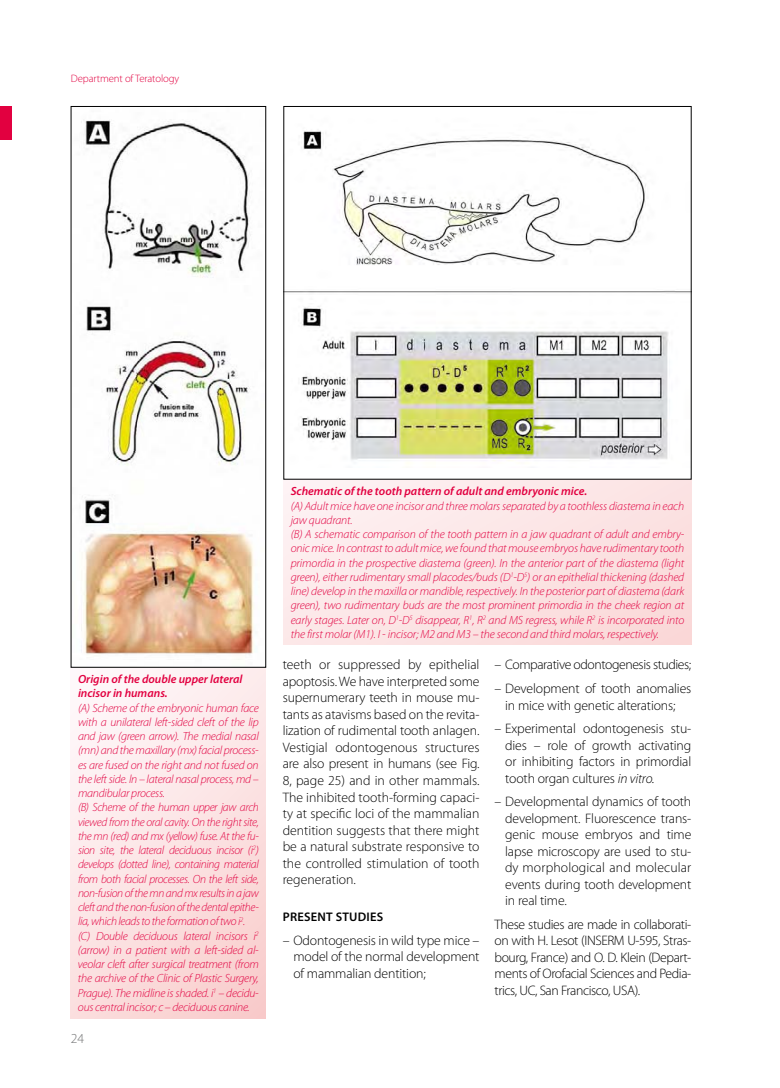
<style>
.page{position:relative;width:780px;height:1088px;background:#fff}
.page>*{position:absolute;margin:0;border:0;box-sizing:border-box;transform-origin:0 0}
.t1{font:300 13.75px/16.5px "Myriad Pro";letter-spacing:-.01em;color:#000;text-align:justify}
.t2{font:300 13.75px "Myriad Pro";letter-spacing:-.03em;color:#000}
.t3{font:300 13.75px "Myriad Pro";color:#707172}
.t4{font:600 12.5px "Myriad Pro";letter-spacing:.02em;color:#000}
.t5{font:italic 300 11.88px/14.2px "Myriad Pro";letter-spacing:-.02em;color:#e20040}
.t6{font:italic 600 11.88px/14.2px "Myriad Pro";color:#e20040}
.t7{font:300 10.75px "Myriad Pro";letter-spacing:-.01em;color:#e20040}
.s1{font-style:italic}
</style>
<div class="page">
<div style="left:71px;top:667px;width:195px;height:351px;background:linear-gradient(to bottom,#fef4f6,#fad5d4)"></div>
<img style="left:81px;top:120px;width:173px;height:540px">
<div style="left:283px;top:479px;width:408px;height:166px;background:#fce6e6"></div>
<img style="left:285px;top:130px;width:404px;height:334px">
<div style="left:0;top:106px;width:12px;height:34px;background:#e20040"></div>
<p class="t7" style="left:71px;top:72px;width:110px">Department of Teratology</p>
<p class="t6" style="left:78px;top:672px;width:166px">Origin of the double upper lateral incisor in humans.</p>
<p class="t5" style="left:78px;top:700px;width:182px">(A) Scheme of the embryonic human face with a unilateral left-sided cleft of the lip and jaw (green arrow). The medial nasal (mn) and the maxillary (mx) facial process&shy;es are fused on the right and not fused on the left side. ln – lateral nasal process, md – mandibular process.<br>(B) Scheme of the human upper jaw arch viewed from the oral cavity. On the right site, the mn (red) and mx (yellow) fuse. At the fu&shy;sion site, the lateral deciduous incisor (i<sup>2</sup>) develops (dotted line), containing material from both facial processes. On the left side, non-fusion of the mn and mx results in a jaw cleft and the non-fusion of the dental epithe&shy;lia, which leads to the formation of two i<sup>2</sup>. (C) Double deciduous lateral incisors i<sup>2 </sup>(arrow) in a patient with a left-sided al&shy;veolar cleft after surgical treatment (from the archive of the Clinic of Plastic Surgery, Prague). The midline is shaded. i<sup>1</sup> – decidu&shy;ous central incisor; c – deciduous canine.</p>
<p class="t3" style="left:71px;top:1030px;width:15px">24</p>
<p class="t6" style="left:291px;top:484px;width:298px">Schematic of the tooth pattern of adult and embryonic mice.</p>
<p class="t5" style="left:291px;top:498px;width:395px">(A) Adult mice have one incisor and three molars separated by a toothless diastema in each jaw quadrant.<br>(B) A schematic comparison of the tooth pattern in a jaw quadrant of adult and embry&shy;onic mice. In contrast to adult mice, we found that mouse embryos have rudimentary tooth primordia in the prospective diastema (green). In the anterior part of the diastema (light green), either rudimentary small placodes/buds (D<sup>1</sup>-D<sup>5</sup>) or an epithelial thickening (dashed line) develop in the maxilla or mandible, respectively. In the posterior part of diastema (dark green), two rudimentary buds are the most prominent primordia in the cheek region at early stages. Later on, D<sup>1</sup>-D<sup>5</sup> disappear, R<sup>1</sup>, R<sup>2</sup> and MS regress, while R<sup>2</sup> is incorporated into the first molar (M1). I - incisor; M2 and M3 – the second and third molars, respectively.</p>
<p class="t1" style="left:283px;top:656px;width:198px">teeth or suppressed by epithelial apoptosis. We have interpreted some supernumerary teeth in mouse mu&shy;tants as atavisms based on the revita&shy;lization of rudimental tooth anlagen.<br>Vestigial odontogenous structures are also present in humans (see Fig.<br>8, page 25) and in other mammals.<br>The inhibited tooth-forming capaci&shy;ty at specific loci of the mammalian dentition suggests that there might be a natural substrate responsive to the controlled stimulation of tooth regeneration.</p>
<p class="t4" style="left:283px;top:909px;width:15px">PRESE</p>
<p class="t4" style="left:317px;top:909px;width:46px">NT STUDIES</p>
<p class="t1" style="left:293px;top:932px;width:188px;text-indent:-11px">– Odontogenesis in wild type mice – model of the normal development of mammalian dentition;</p>
<p class="t2" style="left:494px;top:656px;width:198px">– Comparative odontogenesis studies;</p>
<p class="t1" style="left:494px;top:680px;width:198px;text-align:center">– Development of tooth anomalies in mice with genetic alterations;</p>
<p class="t1" style="left:505px;top:720px;width:188px;text-indent:-11px">– Experimental odontogenesis stu&shy;dies – role of growth activating or inhibiting factors in primordial tooth organ cultures <span class="s1">in vitro.</span></p>
<p class="t1" style="left:505px;top:793px;width:188px;text-indent:-11px">– Developmental dynamics of tooth development. Fluorescence trans&shy;genic mouse embryos and time lapse microscopy are used to stu&shy;dy morphological and molecular events during tooth development in real time.</p>
<p class="t1" style="left:494px;top:916px;width:198px">These studies are made in collaborati&shy;on with H. Lesot (INSERM U-595, Stras&shy;bourg, France) and O. D. Klein (Depart&shy;ments of Orofacial Sciences and Pedia&shy;trics, UC, San Francisco, USA).</p>
</div>
